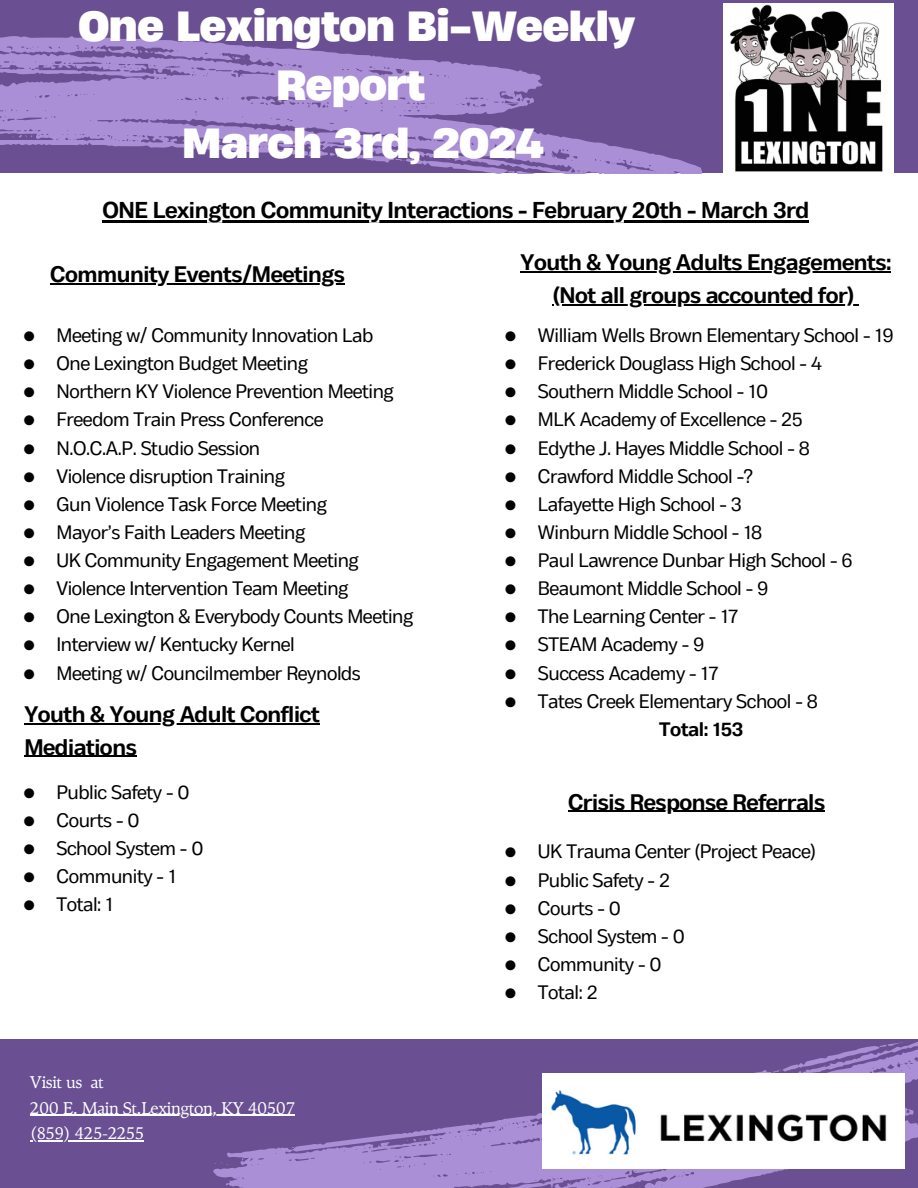
<style>
.page{position:relative;width:918px;height:1188px;background:#fff}
.page>*{position:absolute;margin:0;border:0;box-sizing:border-box;transform-origin:0 0}
.t1{font:700 39.6px/58.5px "Heading Now 76";letter-spacing:-.02em;color:#fff;text-align:center}
.t2{font:700 22.95px "Body Text";letter-spacing:-.02em;color:#000}
.t3{font:700 22.5px/32.7px "Body Text";letter-spacing:-.02em;color:#000;text-align:center}
.t4{font:19.5px "Body Text";letter-spacing:-.02em;color:#000}
.t5{font:700 19.5px "Body Text";letter-spacing:-.02em;color:#000}
.t6{font:16.95px/25.3px "TY Serif";letter-spacing:-.02em;color:#fff}
</style>
<div class="page">
<div style="left:0;top:0;width:918px;height:173px;background:#6a5092"></div>
<svg style="left:0;top:36px;width:702px;height:137px"></svg>
<div style="left:0;top:1039px;width:918px;height:149px;background:#6a5092"></div>
<hr style="left:30px;top:1115px;width:265px;height:1px;background:#fff">
<hr style="left:30px;top:1140px;width:41px;height:1px;background:#fff">
<svg style="left:50px;top:1042px;width:868px;height:146px"></svg>
<img style="left:542px;top:1074px;width:363px;height:94px">
<img style="left:723px;top:3px;width:170px;height:170px">
<hr style="left:102px;top:220px;width:707px;height:2px;background:#000">
<hr style="left:50px;top:283px;width:295px;height:1px;background:#000">
<hr style="left:521px;top:272px;width:370px;height:1px;background:#000">
<hr style="left:553px;top:304px;width:301px;height:1px;background:#000">
<hr style="left:24px;top:723px;width:295px;height:1px;background:#000">
<hr style="left:24px;top:756px;width:112px;height:1px;background:#000">
<hr style="left:568px;top:811px;width:257px;height:1px;background:#000">
<h1 class="t1" style="left:78px;top:-4px;width:559px">One Lexington Bi-Weekly<br>Report<br>March 3rd, 2024</h1>
<p class="t2" style="left:102px;top:196px;width:709px">ONE Lexington Community Interactions - February 20th - March 3rd</p>
<p class="t3" style="left:50px;top:259px;width:296px">Community Events/Meetings</p>
<p class="t4" style="left:23px;top:324px;width:352px">● Meeting w/ Community Innovation Lab</p>
<p class="t4" style="left:23px;top:352px;width:286px">● One Lexington Budget Meeting</p>
<p class="t4" style="left:23px;top:380px;width:372px">● Northern KY Violence Prevention Meeting</p>
<p class="t4" style="left:23px;top:408px;width:302px">● Freedom Train Press Conference</p>
<p class="t4" style="left:23px;top:436px;width:239px">● N.O.C.A.P. Studio Session</p>
<p class="t4" style="left:23px;top:465px;width:263px">● Violence disruption Training</p>
<p class="t4" style="left:23px;top:493px;width:305px">● Gun Violence Task Force Meeting</p>
<p class="t4" style="left:23px;top:521px;width:284px">● Mayor’s Faith Leaders Meeting</p>
<p class="t4" style="left:23px;top:549px;width:337px">● UK Community Engagement Meeting</p>
<p class="t4" style="left:23px;top:577px;width:327px">● Violence Intervention Team Meeting</p>
<p class="t4" style="left:23px;top:605px;width:392px">● One Lexington &amp; Everybody Counts Meeting</p>
<p class="t4" style="left:23px;top:633px;width:273px">● Interview w/ Kentucky Kernel</p>
<p class="t4" style="left:23px;top:661px;width:339px">● Meeting w/ Councilmember Reynolds</p>
<p class="t3" style="left:24px;top:700px;width:297px;text-align:left">Youth &amp; Young Adult Conflict<br>Mediations</p>
<p class="t4" style="left:23px;top:780px;width:168px">● Public Safety - 0</p>
<p class="t4" style="left:23px;top:809px;width:118px">● Courts - 0</p>
<p class="t4" style="left:23px;top:837px;width:182px">● School System - 0</p>
<p class="t4" style="left:23px;top:865px;width:155px">● Community - 1</p>
<p class="t4" style="left:23px;top:893px;width:92px">● Total: 1</p>
<p class="t6" style="left:30px;top:1070px;width:267px">Visit us at<br>200 E. Main St.Lexington, KY 40507 (859) 425-2255</p>
<p class="t3" style="left:521px;top:248px;width:372px">Youth &amp; Young Adults Engagements: (Not all groups accounted for)</p>
<p class="t4" style="left:505px;top:324px;width:390px">● William Wells Brown Elementary School - 19</p>
<p class="t4" style="left:505px;top:352px;width:319px">● Frederick Douglass High School - 4</p>
<p class="t4" style="left:505px;top:380px;width:265px">● Southern Middle School - 10</p>
<p class="t4" style="left:505px;top:408px;width:300px">● MLK Academy of Excellence - 25</p>
<p class="t4" style="left:505px;top:436px;width:307px">● Edythe J. Hayes Middle School - 8</p>
<p class="t4" style="left:505px;top:465px;width:250px">● Crawford Middle School -?</p>
<p class="t4" style="left:505px;top:493px;width:239px">● Lafayette High School - 3</p>
<p class="t4" style="left:505px;top:521px;width:259px">● Winburn Middle School - 18</p>
<p class="t4" style="left:505px;top:549px;width:349px">● Paul Lawrence Dunbar High School - 6</p>
<p class="t4" style="left:505px;top:577px;width:265px">● Beaumont Middle School - 9</p>
<p class="t4" style="left:505px;top:605px;width:236px">● The Learning Center - 17</p>
<p class="t4" style="left:505px;top:633px;width:201px">● STEAM Academy - 9</p>
<p class="t4" style="left:505px;top:661px;width:216px">● Success Academy - 17</p>
<p class="t4" style="left:505px;top:690px;width:315px">● Tates Creek Elementary School - 8</p>
<p class="t5" style="left:659px;top:718px;width:85px">Total: 153</p>
<p class="t3" style="left:568px;top:787px;width:259px">Crisis Response Referrals</p>
<p class="t4" style="left:505px;top:840px;width:313px">● UK Trauma Center (Project Peace)</p>
<p class="t4" style="left:505px;top:868px;width:167px">● Public Safety - 2</p>
<p class="t4" style="left:505px;top:897px;width:118px">● Courts - 0</p>
<p class="t4" style="left:505px;top:925px;width:182px">● School System - 0</p>
<p class="t4" style="left:505px;top:953px;width:159px">● Community - 0</p>
<p class="t4" style="left:505px;top:981px;width:95px">● Total: 2</p>
</div>
